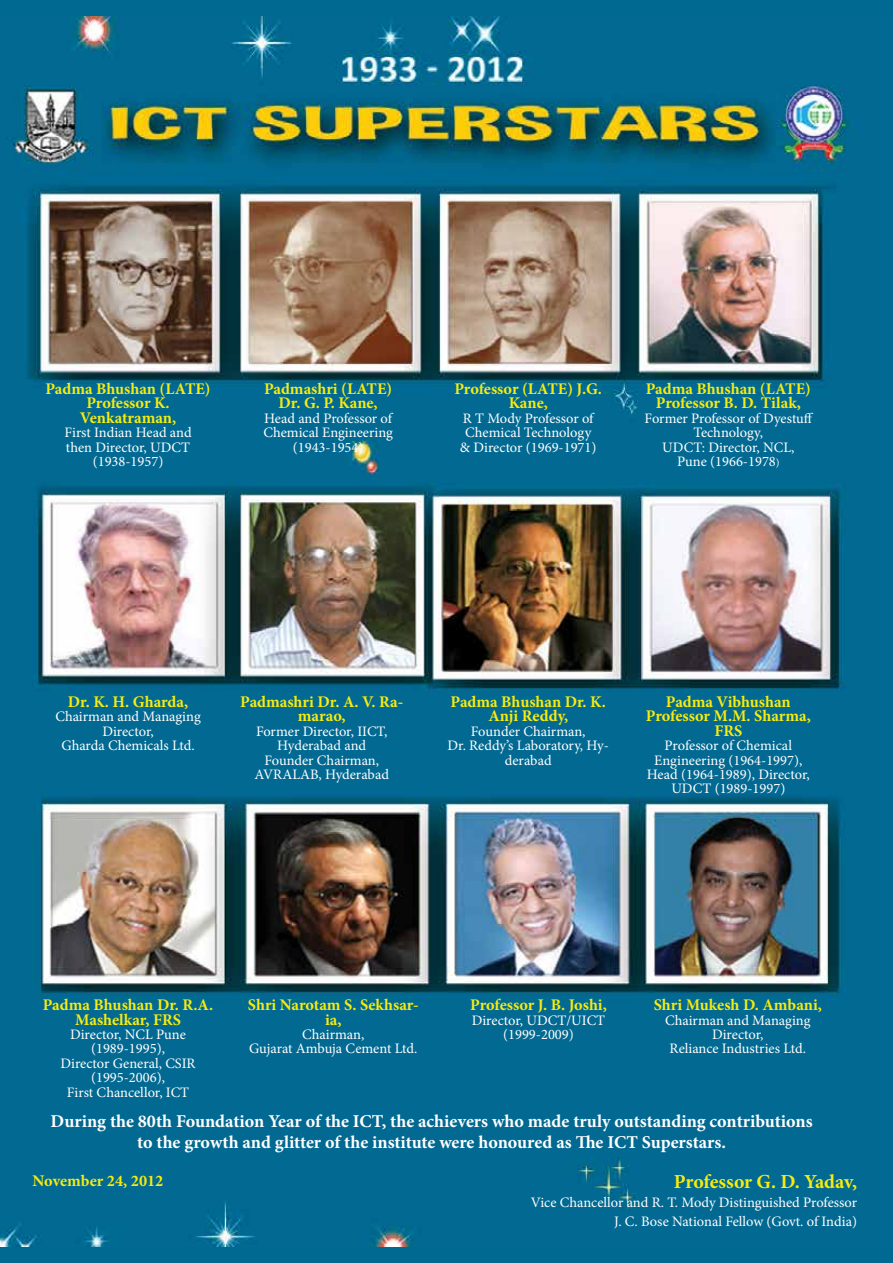
<style>
.page{position:relative;width:893px;height:1263px;background:#fff}
.page>*{position:absolute;margin:0;border:0;box-sizing:border-box;transform-origin:0 0}
.t1{font:700 19.95px "Minion Pro";letter-spacing:-.01em;color:#f7ec0f}
.t2{font:700 18.15px/21.1px "Minion Pro";color:#fff;text-align:center}
.t3{font:700 16.2px/14.4px "Minion Pro";color:#f7ec0f;text-align:center}
.t4{font:14.4px/14.4px "Minion Pro";color:#fff;text-align:center}
.s1{font-size:10.8px}
</style>
<div class="page">
<img style="left:0;top:0;width:893px;height:1263px">
<p class="t3" style="left:46px;top:381px;width:167px">Padma Bhushan (LATE)<br>Professor K.<br>Venkatraman,</p>
<p class="t4" style="left:64px;top:425px;width:129px">First Indian Head and then Director, UDCT (1938-1957)</p>
<p class="t3" style="left:264px;top:381px;width:130px">Padmashri (LATE)<br>Dr. G. P. Kane,</p>
<p class="t4" style="left:263px;top:411px;width:131px">Head and Professor of<br>Chemical Engineering (1943-1954)</p>
<p class="t3" style="left:454px;top:381px;width:149px">Professor (LATE) J.G.<br>Kane,</p>
<p class="t4" style="left:460px;top:411px;width:138px">R T Mody Professor of<br>Chemical Technology &amp; Director (1969-1971)</p>
<p class="t3" style="left:646px;top:381px;width:167px">Padma Bhushan (LATE)<br>Professor B. D. Tilak,</p>
<p class="t4" style="left:645px;top:411px;width:170px">Former Professor of Dyestuff<br>Technology,<br>UDCT: Director, NCL,<br>Pune (1966-1978<span class="s1">)</span></p>
<p class="t3" style="left:68px;top:694px;width:122px">Dr. K. H. Gharda,</p>
<p class="t4" style="left:55px;top:709px;width:147px">Chairman and Managing<br>Director,<br>Gharda Chemicals Ltd.</p>
<p class="t3" style="left:240px;top:694px;width:164px">Padmashri Dr. A. V. Ra&shy;marao,</p>
<p class="t4" style="left:255px;top:724px;width:136px">Former Director, IICT,<br>Hyderabad and<br>Founder Chairman,<br>AVRALAB, Hyderabad</p>
<p class="t3" style="left:451px;top:694px;width:157px">Padma Bhushan Dr. K.<br>Anji Reddy,</p>
<p class="t4" style="left:448px;top:724px;width:163px">Founder Chairman,<br>Dr. Reddy’s Laboratory, Hy&shy;derabad</p>
<p class="t3" style="left:646px;top:694px;width:166px">Padma Vibhushan<br>Professor M.M. Sharma,<br>FRS</p>
<p class="t4" style="left:647px;top:738px;width:164px">Professor of Chemical<br>Engineering (1964-1997),<br>Head (1964-1989), Director,<br>UDCT (1989-1997)</p>
<p class="t3" style="left:43px;top:997px;width:172px">Padma Bhushan Dr. R.A.<br>Mashelkar, FRS</p>
<p class="t4" style="left:61px;top:1027px;width:137px">Director, NCL Pune (1989-1995),<br>Director General, CSIR (1995-2006),<br>First Chancellor, ICT</p>
<p class="t3" style="left:248px;top:997px;width:172px">Shri Narotam S. Sekhsar&shy;ia,</p>
<p class="t4" style="left:249px;top:1027px;width:170px">Chairman,<br>Gujarat Ambuja Cement Ltd.</p>
<p class="t3" style="left:470px;top:997px;width:138px">Professor J. B. Joshi,</p>
<p class="t4" style="left:472px;top:1013px;width:135px">Director, UDCT/UICT (1999-2009)</p>
<p class="t3" style="left:654px;top:997px;width:170px">Shri Mukesh D. Ambani,</p>
<p class="t4" style="left:665px;top:1013px;width:147px">Chairman and Managing<br>Director,<br>Reliance Industries Ltd.</p>
<p class="t2" style="left:51px;top:1110px;width:764px">During the 80th Foundation Year of the ICT, the achievers who made truly outstanding contributions to the growth and glitter of the institute were honoured as The ICT Superstars.</p>
<p class="t3" style="left:33px;top:1173px;width:132px">November 24, 2012</p>
<h1 class="t1" style="left:674px;top:1168px;width:185px">Professor G. D. Yadav,</h1>
<p class="t4" style="left:531px;top:1193px;width:328px;line-height:18.8px;text-align:right">Vice Chancellor and R. T. Mody Distinguished Professor<br>J. C. Bose National Fellow (Govt. of India)</p>
</div>
